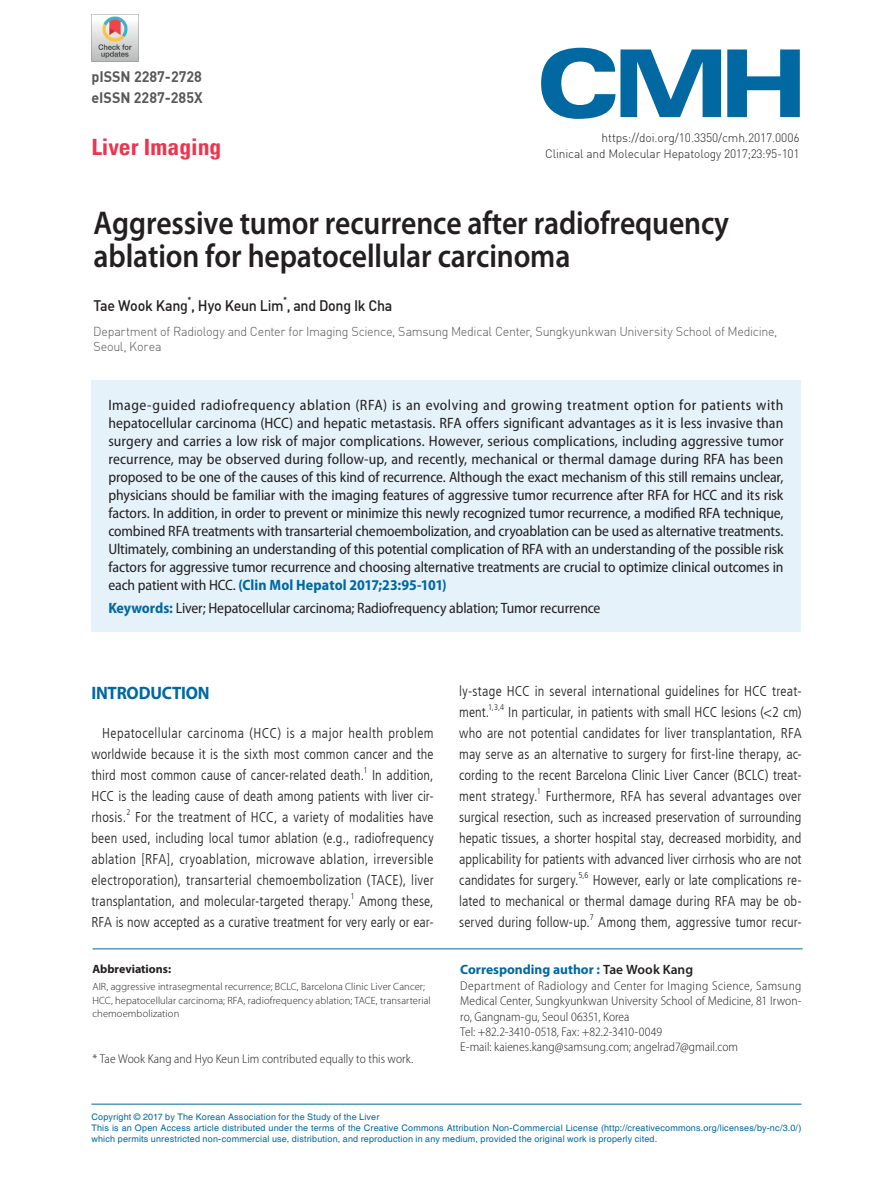
<style>
.page{position:relative;width:893px;height:1191px;background:#fff}
.page>*{position:absolute;margin:0;border:0;box-sizing:border-box;transform-origin:0 0}
.타이틀제목-s{font:600 33px/33px "Myriad Pro";letter-spacing:-.005em;color:#231f20;scale:.9 1}
.t1{font:700 condensed 22.5px "Univers";color:#ee354f;scale:1.05 1}
.파랑제목-s{font:700 18px "Myriad Pro";letter-spacing:-.015em;color:#0168a1;scale:.95 1}
.초록-s{font:semi-condensed 15px/18px "Myriad Pro";letter-spacing:-.01em;color:#231f20;text-align:justify}
.이름-s{font:15px "Dinmed";letter-spacing:-.025em;color:#231f20;scale:.95 1}
.정규{font:15px "Dinbol";color:#57585a;scale:.95 1}
.본문_영문_-s{font:300 condensed 14.25px/21px "Frutiger LT";letter-spacing:.005em;color:#231f20;text-align:justify}
.t2{font:700 13.5px "Myriad Pro";color:#0168a1}
.교신저자-s{font:300 semi-condensed 12.75px/15.3px "Myriad Pro";color:#231f20;text-align:justify}
.소속-s{font:12.75px/15px "Dinlig";letter-spacing:-.025em;color:#57585a}
.t3{font:12px "Dinlig";letter-spacing:-.01em;color:#231f20}
.t4{font:700 12px "Myriad Pro";color:#231f20}
.t5{font:300 10.5px/13.5px "Myriad Pro";letter-spacing:.01em;color:#231f20}
.t6{font:9px/10.8px "Helvetica";letter-spacing:.02em;color:#0168a1}
.이름-s-2{font:8.7px "Dinmed";color:#231f20;scale:.95 1}
.본문_영문_-s-2{font:300 condensed 8.25px "Frutiger LT";color:#231f20}
.s1{font-weight:700;color:#0168a1}
.s2{font-weight:600;color:#231f20}
</style>
<div class="page">
<svg style="left:541px;top:48px;width:259px;height:71px"></svg>
<div style="left:91px;top:380px;width:709px;height:252px;background:#e6f2fa"></div>
<hr style="left:92px;top:948px;width:711px;height:1px;background:#0168a1">
<hr style="left:91px;top:1103px;width:710px;height:1px;background:#0168a1">
<img style="left:92px;top:14px;width:46px;height:47px">
<p class="정규" style="left:91px;top:66px;width:118px">pISSN 2287-2728</p>
<p class="정규" style="left:91px;top:87px;width:119px">eISSN 2287-285X</p>
<p class="t3" style="left:602px;top:130px;width:199px">https://doi.org/10.3350/cmh.2017.0006</p>
<p class="t1" style="left:91px;top:133px;width:125px">Liver Imaging</p>
<p class="t3" style="left:545px;top:146px;width:256px">Clinical and Molecular Hepatology 2017;23:95-101</p>
<p class="타이틀제목-s" style="left:94px;top:205px;width:708px">Aggressive tumor recurrence after radiofrequency ablation for hepatocellular carcinoma</p>
<p class="이름-s" style="left:93px;top:296px;width:316px">Tae Wook Kang , Hyo Keun Lim , and Dong Ik Cha</p>
<p class="이름-s-2" style="left:188px;top:295px;width:6px">*</p>
<p class="이름-s-2" style="left:283px;top:295px;width:6px">*</p>
<p class="소속-s" style="left:93px;top:324px;width:686px">Department of Radiology and Center for Imaging Science, Samsung Medical Center, Sungkyunkwan University School of Medicine,<br>Seoul, Korea</p>
<p class="초록-s" style="left:108px;top:396px;width:677px">Image-guided radiofrequency ablation (RFA) is an evolving and growing treatment option for patients with hepatocellular carcinoma (HCC) and hepatic metastasis. RFA offers significant advantages as it is less invasive than surgery and carries a low risk of major complications. However, serious complications, including aggressive tumor recurrence, may be observed during follow-up, and recently, mechanical or thermal damage during RFA has been proposed to be one of the causes of this kind of recurrence. Although the exact mechanism of this still remains unclear, physicians should be familiar with the imaging features of aggressive tumor recurrence after RFA for HCC and its risk factors. In addition, in order to prevent or minimize this newly recognized tumor recurrence, a modified RFA technique, combined RFA treatments with transarterial chemoembolization, and cryoablation can be used as alternative treatments.<br>Ultimately, combining an understanding of this potential complication of RFA with an understanding of the possible risk factors for aggressive tumor recurrence and choosing alternative treatments are crucial to optimize clinical outcomes in each patient with HCC. <span class="s1">(Clin Mol Hepatol 2017;23:95-101)</span></p>
<p class="초록-s" style="left:108px;top:598px;width:494px"><span class="s1">Keywords:</span> Liver; Hepatocellular carcinoma; Radiofrequency ablation; Tumor recurrence</p>
<p class="파랑제목-s" style="left:91px;top:681px;width:126px">INTRODUCTION</p>
<p class="본문_영문_-s" style="left:91px;top:723px;width:344px;text-indent:11px">Hepatocellular carcinoma (HCC) is a major health problem worldwide because it is the sixth most common cancer and the third most common cause of cancer-related death.</p>
<p class="본문_영문_-s-2" style="left:363px;top:765px;width:5px">1</p>
<p class="본문_영문_-s" style="left:91px;top:765px;width:344px;text-indent:281px">In addition, HCC is the leading cause of death among patients with liver cir&shy;rhosis.</p>
<p class="본문_영문_-s-2" style="left:126px;top:807px;width:5px">2</p>
<p class="본문_영문_-s" style="left:91px;top:807px;width:344px;text-indent:44px">For the treatment of HCC, a variety of modalities have been used, including local tumor ablation (e.g., radiofrequency ablation [RFA], cryoablation, microwave ablation, irreversible electroporation), transarterial chemoembolization (TACE), liver transplantation, and molecular-targeted therapy.</p>
<p class="본문_영문_-s-2" style="left:350px;top:891px;width:5px">1</p>
<p class="본문_영문_-s" style="left:91px;top:891px;width:344px;text-align:right">Among these,<br>RFA is now accepted as a curative treatment for very early or ear-</p>
<p class="t4" style="left:92px;top:961px;width:80px">Abbreviations:</p>
<p class="t5" style="left:92px;top:980px;width:340px">AIR, aggressive intrasegmental recurrence; BCLC, Barcelona Clinic Liver Cancer;<br>HCC, hepatocellular carcinoma; RFA, radiofrequency ablation; TACE, transarterial chemoembolization</p>
<p class="교신저자-s" style="left:92px;top:1051px;width:322px">* Tae Wook Kang and Hyo Keun Lim contributed equally to this work.</p>
<p class="본문_영문_-s" style="left:459px;top:681px;width:344px">ly-stage HCC in several international guidelines for HCC treat&shy;ment.</p>
<p class="본문_영문_-s-2" style="left:488px;top:702px;width:18px">1,3,4</p>
<p class="본문_영문_-s" style="left:459px;top:702px;width:344px;text-indent:49px">In particular, in patients with small HCC lesions (&lt;2 cm) who are not potential candidates for liver transplantation, RFA may serve as an alternative to surgery for first-line therapy, ac&shy;cording to the recent Barcelona Clinic Liver Cancer (BCLC) treat&shy;ment strategy.</p>
<p class="본문_영문_-s-2" style="left:537px;top:786px;width:5px">1</p>
<p class="본문_영문_-s" style="left:459px;top:786px;width:344px;text-indent:86px">Furthermore, RFA has several advantages over surgical resection, such as increased preservation of surrounding hepatic tissues, a shorter hospital stay, decreased morbidity, and applicability for patients with advanced liver cirrhosis who are not candidates for surgery.</p>
<p class="본문_영문_-s-2" style="left:578px;top:870px;width:12px">5,6</p>
<p class="본문_영문_-s" style="left:459px;top:870px;width:344px;text-indent:134px">However, early or late complications re&shy;lated to mechanical or thermal damage during RFA may be ob&shy;served during follow-up.</p>
<p class="본문_영문_-s-2" style="left:590px;top:912px;width:5px">7</p>
<p class="본문_영문_-s" style="left:598px;top:912px;width:205px">Among them, aggressive tumor recur-</p>
<p class="t2" style="left:460px;top:961px;width:234px">Corresponding author : <span class="s2">Tae Wook Kang</span></p>
<p class="교신저자-s" style="left:460px;top:978px;width:343px">Department of Radiology and Center for Imaging Science, Samsung Medical Center, Sungkyunkwan University School of Medicine, 81 Irwon&shy;ro, Gangnam-gu, Seoul 06351, Korea</p>
<p class="교신저자-s" style="left:460px;top:1023px;width:203px">Tel: +82.2-3410-0518, Fax: +82.2-3410-0049</p>
<p class="교신저자-s" style="left:460px;top:1039px;width:279px">E-mail: kaienes.kang@samsung.com; angelrad7@gmail.com</p>
<p class="t6" style="left:91px;top:1111px;width:289px">Copyright © 2017 by The Korean Association for the Study of the Liver</p>
<p class="t6" style="left:91px;top:1122px;width:712px">This is an Open Access article distributed under the terms of the Creative Commons Attribution Non-Commercial License (http://creativecommons.org/licenses/by-nc/3.0/) which permits unrestricted non-commercial use, distribution, and reproduction in any medium, provided the original work is properly cited.</p>
</div>
